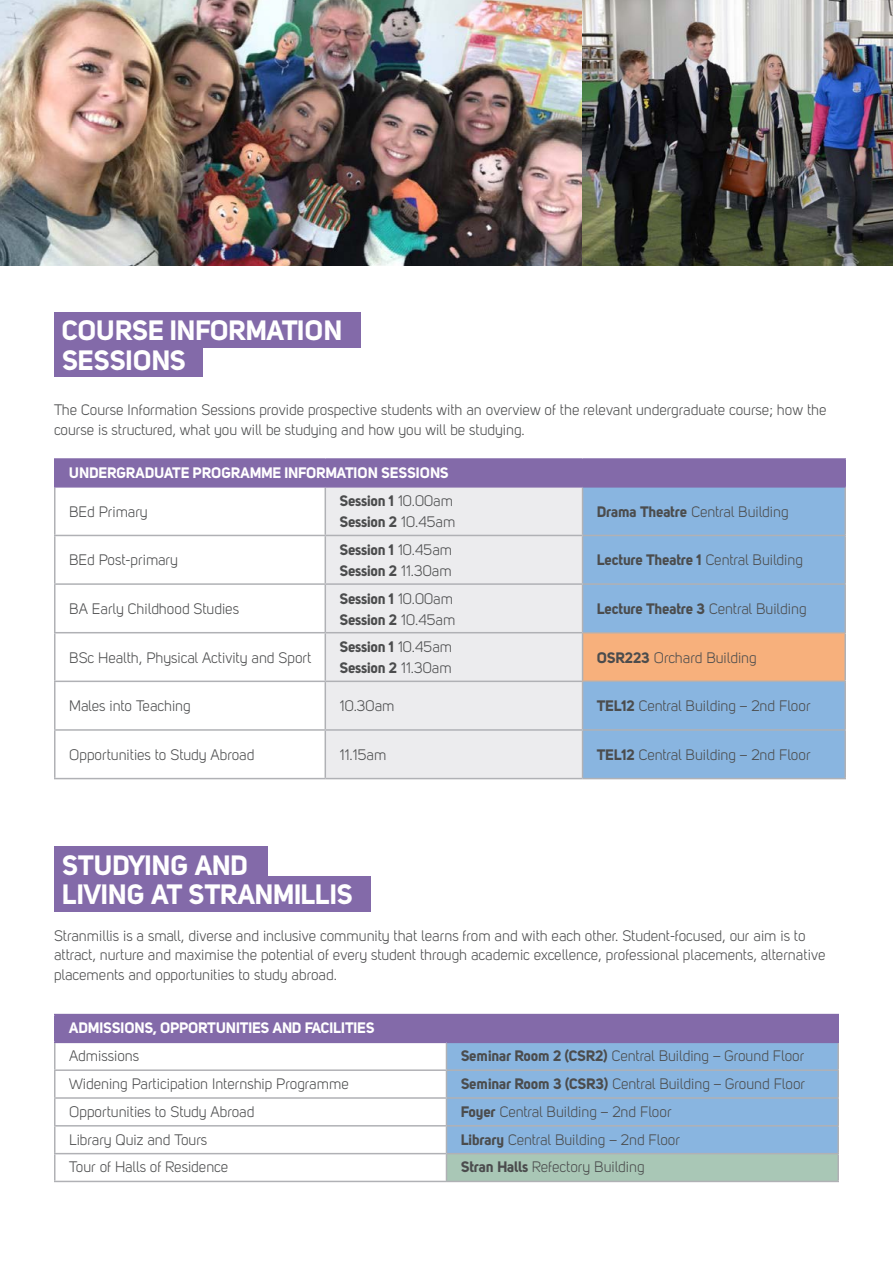
<style>
.page{position:relative;width:893px;height:1263px;background:#fff}
.page>*{position:absolute;margin:0;border:0;box-sizing:border-box;transform-origin:0 0}
.t1{font:27.6px/29.1px "Uni Sans Bold";color:#fff}
.t2{font:15px/19.5px "Uni Sans Book";color:#4b4c4d}
.t3{font:15px/21px "Uni Sans Bold";color:#4b4c4d}
.t4{font:15px "Uni Sans Bold";color:#fff}
.s1{font-family:"Uni Sans Book"}
.s2{font-family:"Uni Sans Bold"}
</style>
<div class="page">
<img style="left:0;top:0;width:893px;height:265px">
<div style="left:55px;top:459px;width:790px;height:28px;background:#836aa9"></div>
<svg style="left:56px;top:488px;width:269px;height:290px"></svg>
<div style="left:326px;top:488px;width:256px;height:290px;background:#ececee"></div>
<div style="left:583px;top:488px;width:261px;height:290px;background:#89b5e0"></div>
<div style="left:583px;top:633px;width:262px;height:48px;background:#f7b07c"></div>
<hr style="left:54px;top:488px;width:2px;height:47px;background:#b0b1b5">
<hr style="left:325px;top:488px;width:1px;height:47px;background:#b0b1b5">
<hr style="left:582px;top:488px;width:1px;height:47px;background:#b0b1b5">
<hr style="left:844px;top:488px;width:2px;height:47px;background:#b0b1b5">
<hr style="left:54px;top:535px;width:271px;height:1px;background:#b0b1b5">
<hr style="left:54px;top:536px;width:2px;height:47px;background:#b0b1b5">
<hr style="left:325px;top:535px;width:258px;height:1px;background:#b0b1b5">
<hr style="left:325px;top:536px;width:1px;height:47px;background:#b0b1b5">
<hr style="left:583px;top:535px;width:263px;height:1px;background:#b0b1b5">
<hr style="left:582px;top:536px;width:1px;height:47px;background:#b0b1b5">
<hr style="left:844px;top:536px;width:2px;height:47px;background:#b0b1b5">
<hr style="left:54px;top:583px;width:271px;height:2px;background:#b0b1b5">
<hr style="left:54px;top:585px;width:2px;height:47px;background:#b0b1b5">
<hr style="left:325px;top:583px;width:258px;height:2px;background:#b0b1b5">
<hr style="left:325px;top:585px;width:1px;height:47px;background:#b0b1b5">
<hr style="left:583px;top:583px;width:263px;height:2px;background:#b0b1b5">
<hr style="left:582px;top:585px;width:1px;height:47px;background:#b0b1b5">
<hr style="left:844px;top:585px;width:2px;height:47px;background:#b0b1b5">
<hr style="left:54px;top:632px;width:271px;height:1px;background:#b0b1b5">
<hr style="left:54px;top:633px;width:2px;height:48px;background:#b0b1b5">
<hr style="left:325px;top:632px;width:258px;height:1px;background:#b0b1b5">
<hr style="left:325px;top:633px;width:1px;height:48px;background:#b0b1b5">
<hr style="left:583px;top:632px;width:263px;height:1px;background:#b0b1b5">
<hr style="left:582px;top:633px;width:1px;height:48px;background:#b0b1b5">
<hr style="left:844px;top:633px;width:2px;height:48px;background:#b0b1b5">
<hr style="left:54px;top:681px;width:271px;height:1px;background:#b0b1b5">
<hr style="left:54px;top:682px;width:2px;height:47px;background:#b0b1b5">
<hr style="left:325px;top:681px;width:258px;height:1px;background:#b0b1b5">
<hr style="left:325px;top:682px;width:1px;height:47px;background:#b0b1b5">
<hr style="left:583px;top:681px;width:263px;height:1px;background:#b0b1b5">
<hr style="left:582px;top:682px;width:1px;height:47px;background:#b0b1b5">
<hr style="left:844px;top:682px;width:2px;height:47px;background:#b0b1b5">
<hr style="left:54px;top:729px;width:271px;height:2px;background:#b0b1b5">
<hr style="left:54px;top:731px;width:2px;height:47px;background:#b0b1b5">
<hr style="left:325px;top:729px;width:258px;height:2px;background:#b0b1b5">
<hr style="left:325px;top:731px;width:1px;height:47px;background:#b0b1b5">
<hr style="left:583px;top:729px;width:263px;height:2px;background:#b0b1b5">
<hr style="left:582px;top:731px;width:1px;height:47px;background:#b0b1b5">
<hr style="left:844px;top:731px;width:2px;height:47px;background:#b0b1b5">
<hr style="left:54px;top:778px;width:271px;height:1px;background:#b0b1b5">
<hr style="left:325px;top:778px;width:258px;height:1px;background:#b0b1b5">
<hr style="left:583px;top:778px;width:263px;height:1px;background:#b0b1b5">
<hr style="left:54px;top:458px;width:271px;height:2px;background:#836aa9">
<hr style="left:54px;top:460px;width:2px;height:26px;background:#836aa9">
<hr style="left:325px;top:458px;width:258px;height:2px;background:#836aa9">
<hr style="left:583px;top:458px;width:263px;height:2px;background:#836aa9">
<hr style="left:844px;top:460px;width:2px;height:26px;background:#836aa9">
<hr style="left:54px;top:486px;width:271px;height:2px;background:#836aa9">
<hr style="left:325px;top:486px;width:258px;height:2px;background:#836aa9">
<hr style="left:583px;top:486px;width:263px;height:2px;background:#836aa9">
<div style="left:55px;top:1014px;width:783px;height:28px;background:#836aa9"></div>
<svg style="left:56px;top:1043px;width:390px;height:138px"></svg>
<hr style="left:54px;top:1043px;width:2px;height:26px;background:#b0b1b5">
<hr style="left:837px;top:1043px;width:2px;height:26px;background:#b0b1b5">
<hr style="left:54px;top:1069px;width:392px;height:2px;background:#b0b1b5">
<hr style="left:54px;top:1071px;width:2px;height:26px;background:#b0b1b5">
<hr style="left:446px;top:1069px;width:393px;height:2px;background:#b0b1b5">
<hr style="left:837px;top:1071px;width:2px;height:26px;background:#b0b1b5">
<hr style="left:54px;top:1097px;width:392px;height:2px;background:#b0b1b5">
<hr style="left:54px;top:1099px;width:2px;height:26px;background:#b0b1b5">
<hr style="left:446px;top:1097px;width:393px;height:2px;background:#b0b1b5">
<hr style="left:837px;top:1099px;width:2px;height:26px;background:#b0b1b5">
<hr style="left:54px;top:1125px;width:392px;height:1px;background:#b0b1b5">
<hr style="left:54px;top:1126px;width:2px;height:27px;background:#b0b1b5">
<hr style="left:446px;top:1125px;width:393px;height:1px;background:#b0b1b5">
<hr style="left:837px;top:1126px;width:2px;height:27px;background:#b0b1b5">
<hr style="left:54px;top:1153px;width:392px;height:1px;background:#b0b1b5">
<hr style="left:54px;top:1154px;width:2px;height:27px;background:#b0b1b5">
<hr style="left:446px;top:1153px;width:393px;height:1px;background:#b0b1b5">
<svg style="left:446px;top:1043px;width:392px;height:138px;background:#90b8d5"></svg>
<hr style="left:837px;top:1154px;width:2px;height:27px;background:#b0b1b5">
<hr style="left:54px;top:1181px;width:392px;height:1px;background:#b0b1b5">
<hr style="left:446px;top:1181px;width:393px;height:1px;background:#b0b1b5">
<hr style="left:54px;top:1014px;width:392px;height:1px;background:#836aa9">
<hr style="left:54px;top:1015px;width:2px;height:26px;background:#836aa9">
<hr style="left:446px;top:1014px;width:393px;height:1px;background:#836aa9">
<hr style="left:837px;top:1015px;width:2px;height:26px;background:#836aa9">
<hr style="left:54px;top:1041px;width:392px;height:2px;background:#836aa9">
<hr style="left:446px;top:1041px;width:393px;height:2px;background:#836aa9">
<div style="left:54px;top:312px;width:306px;height:36px;background:#836aa9"></div>
<div style="left:54px;top:341px;width:148px;height:36px;background:#836aa9"></div>
<div style="left:54px;top:846px;width:213px;height:36px;background:#836aa9"></div>
<div style="left:54px;top:876px;width:317px;height:35px;background:#836aa9"></div>
<p class="t1" style="left:62px;top:316px;width:282px">COURSE INFORMATION<br>SESSIONS</p>
<p class="t2" style="left:54px;top:400px;width:774px">The Course Information Sessions provide prospective students with an overview of the relevant undergraduate course; how the course is structured, what you will be studying and how you will be studying.</p>
<p class="t4" style="left:69px;top:463px;width:381px">UNDERGRADUATE PROGRAMME INFORMATION SESSIONS</p>
<p class="t2" style="left:69px;top:502px;width:80px">BEd Primary</p>
<p class="t3" style="left:340px;top:490px;width:117px">Session 1 <span class="s1">10.00am<br></span>Session 2 <span class="s1">10.45am</span></p>
<p class="t2" style="left:597px;top:502px;width:193px"><span class="s2">Drama Theatre</span> Central Building</p>
<p class="t2" style="left:69px;top:550px;width:110px">BEd Post-primary</p>
<p class="t3" style="left:340px;top:539px;width:114px">Session 1 <span class="s1">10.45am<br></span>Session 2 <span class="s1">11.30am</span></p>
<p class="t3" style="left:597px;top:549px;width:207px">Lecture Theatre 1 <span class="s1">Central Building</span></p>
<p class="t2" style="left:69px;top:599px;width:171px">BA Early Childhood Studies</p>
<p class="t3" style="left:340px;top:587px;width:117px">Session 1 <span class="s1">10.00am<br></span>Session 2 <span class="s1">10.45am</span></p>
<p class="t3" style="left:597px;top:598px;width:211px">Lecture Theatre 3 <span class="s1">Central Building</span></p>
<p class="t2" style="left:69px;top:648px;width:244px">BSc Health, Physical Activity and Sport</p>
<p class="t3" style="left:340px;top:636px;width:114px">Session 1 <span class="s1">10.45am<br></span>Session 2 <span class="s1">11.30am</span></p>
<p class="t2" style="left:597px;top:648px;width:161px"><span class="s2">OSR223</span> Orchard Building</p>
<p class="t2" style="left:69px;top:696px;width:123px">Males into Teaching</p>
<p class="t2" style="left:340px;top:696px;width:56px">10.30am</p>
<p class="t2" style="left:597px;top:696px;width:215px"><span class="s2">TEL12</span> Central Building – 2nd Floor</p>
<p class="t2" style="left:69px;top:745px;width:187px">Opportunities to Study Abroad</p>
<p class="t2" style="left:340px;top:745px;width:48px">11.15am</p>
<p class="t2" style="left:597px;top:745px;width:215px"><span class="s2">TEL12</span> Central Building – 2nd Floor</p>
<p class="t1" style="left:62px;top:850px;width:292px">STUDYING AND<br>LIVING AT STRANMILLIS</p>
<p class="t2" style="left:54px;top:926px;width:773px">Stranmillis is a small, diverse and inclusive community that learns from and with each other. Student-focused, our aim is to attract, nurture and maximise the potential of every student through academic excellence, professional placements, alternative placements and opportunities to study abroad.</p>
<p class="t4" style="left:69px;top:1019px;width:307px">ADMISSIONS, OPPORTUNITIES AND FACILITIES</p>
<p class="t2" style="left:69px;top:1046px;width:72px">Admissions</p>
<p class="t2" style="left:461px;top:1046px;width:345px"><span class="s2">Seminar Room 2 (CSR2)</span> Central Building – Ground Floor</p>
<p class="t2" style="left:69px;top:1074px;width:281px">Widening Participation Internship Programme</p>
<p class="t2" style="left:461px;top:1074px;width:346px"><span class="s2">Seminar Room 3 (CSR3)</span> Central Building – Ground Floor</p>
<p class="t2" style="left:69px;top:1102px;width:187px">Opportunities to Study Abroad</p>
<p class="t2" style="left:461px;top:1102px;width:212px"><span class="s2">Foyer</span> Central Building – 2nd Floor</p>
<p class="t2" style="left:69px;top:1130px;width:140px">Library Quiz and Tours</p>
<p class="t2" style="left:461px;top:1130px;width:221px"><span class="s2">Library</span> Central Building – 2nd Floor</p>
<p class="t2" style="left:69px;top:1157px;width:161px">Tour of Halls of Residence</p>
<p class="t2" style="left:461px;top:1157px;width:185px"><span class="s2">Stran Halls</span> Refectory Building</p>
</div>
